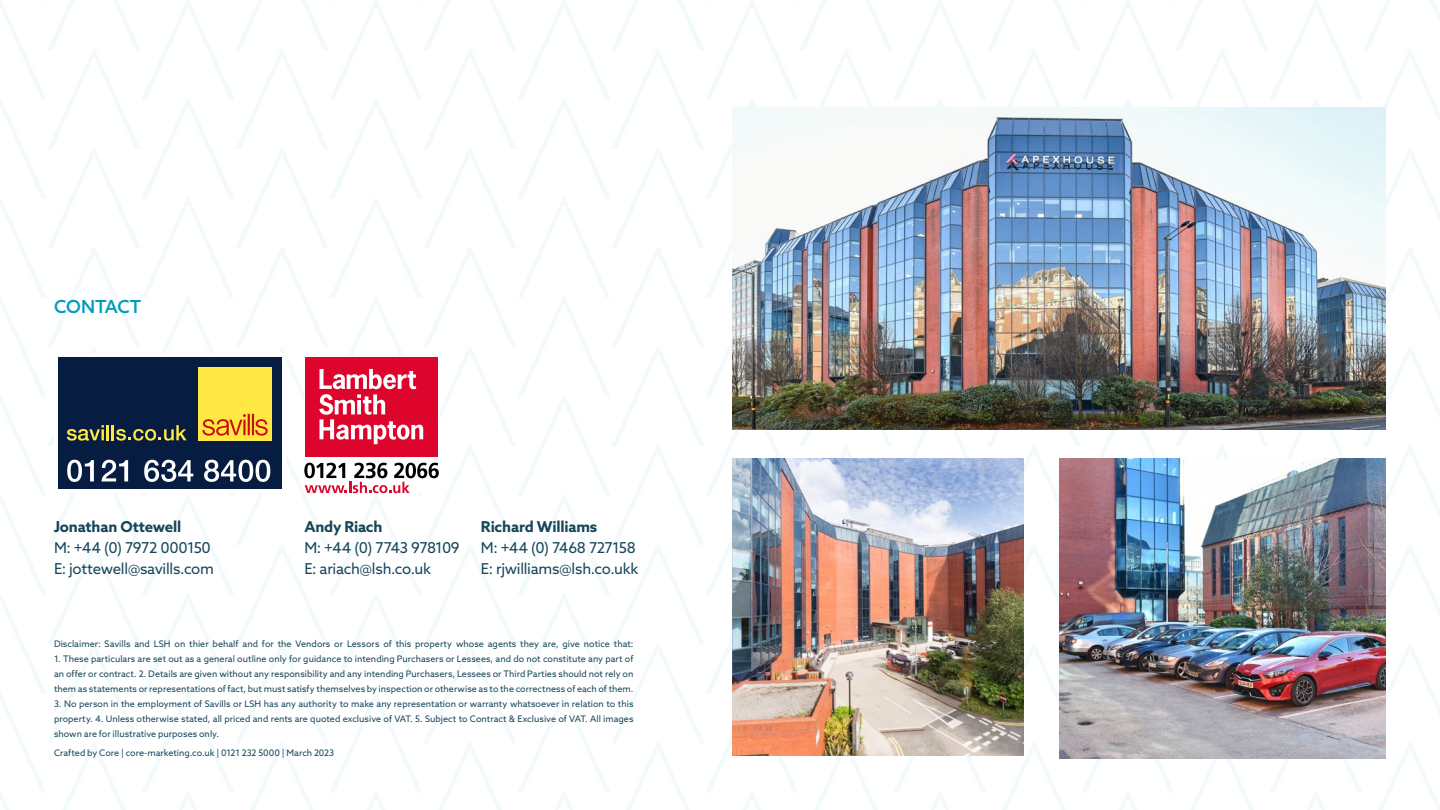
<style>
.page{position:relative;width:1440px;height:810px;background:#fff}
.page>*{position:absolute;margin:0;border:0;box-sizing:border-box;transform-origin:0 0}
.t1{font:500 18px "Azo Sans";color:#009cbc}
.t2{font:15px/21px "Azo Sans";letter-spacing:-.02em;color:#164659}
.t3{font:700 15px "Azo Sans";letter-spacing:-.01em;color:#164659}
.t4{font:9px/15px "Azo Sans";color:#164659;text-align:justify}
</style>
<div class="page">
<img style="left:733px;top:107px;width:653px;height:322px">
<img style="left:733px;top:458px;width:290px;height:298px">
<img style="left:1059px;top:458px;width:327px;height:300px">
<div style="left:58px;top:357px;width:223px;height:132px;background:#061d41"></div>
<div style="left:198px;top:367px;width:74px;height:73px;background:#ffe843"></div>
<svg style="left:202px;top:414px;width:66px;height:22px"></svg>
<svg style="left:67px;top:425px;width:120px;height:16px"></svg>
<svg style="left:67px;top:460px;width:27px;height:22px"></svg>
<svg style="left:102px;top:460px;width:26px;height:21px"></svg>
<svg style="left:144px;top:460px;width:49px;height:22px"></svg>
<svg style="left:204px;top:460px;width:66px;height:22px"></svg>
<div style="left:304px;top:357px;width:135px;height:136px;background:linear-gradient(to right,#fff,#fff)"></div>
<div style="left:305px;top:357px;width:133px;height:99px;background:#dd052b"></div>
<svg style="left:319px;top:369px;width:104px;height:75px"></svg>
<svg style="left:304px;top:463px;width:135px;height:30px"></svg>
<h1 class="t1" style="left:54px;top:295px;width:89px">CONTACT</h1>
<h2 class="t3" style="left:54px;top:517px;width:129px">Jonathan Ottewell</h2>
<h2 class="t2" style="left:54px;top:537px;width:162px">M: +44 (0) 7972 000150<br>E: jottewell@savills.com</h2>
<h2 class="t3" style="left:304px;top:517px;width:80px">Andy Riach</h2>
<h2 class="t2" style="left:304px;top:537px;width:157px">M: +44 (0) 7743 978109<br>E: ariach@lsh.co.uk</h2>
<h2 class="t3" style="left:481px;top:517px;width:118px">Richard Williams</h2>
<h2 class="t2" style="left:481px;top:537px;width:159px">M: +44 (0) 7468 727158<br>E: rjwilliams@lsh.co.ukk</h2>
<p class="t4" style="left:54px;top:636px;width:581px">Disclaimer: Savills and LSH on thier behalf and for the Vendors or Lessors of this property whose agents they are, give notice that:</p>
<p class="t4" style="left:54px;top:651px;width:581px">1. These particulars are set out as a general outline only for guidance to intending Purchasers or Lessees, and do not constitute any part of an offer or contract. 2. Details are given without any responsibility and any intending Purchasers, Lessees or Third Parties should not rely on them as statements or representations of fact, but must satisfy themselves by inspection or otherwise as to the correctness of each of them.</p>
<p class="t4" style="left:54px;top:696px;width:581px">3. No person in the employment of Savills or LSH has any authority to make any representation or warranty whatsoever in relation to this property. 4. Unless otherwise stated, all priced and rents are quoted exclusive of VAT. 5. Subject to Contract &amp; Exclusive of VAT. All images shown are for illustrative purposes only.</p>
<p class="t4" style="left:54px;top:745px;width:282px">Crafted by Core | core-marketing.co.uk | 0121 232 5000 | March 2023</p>
</div>
